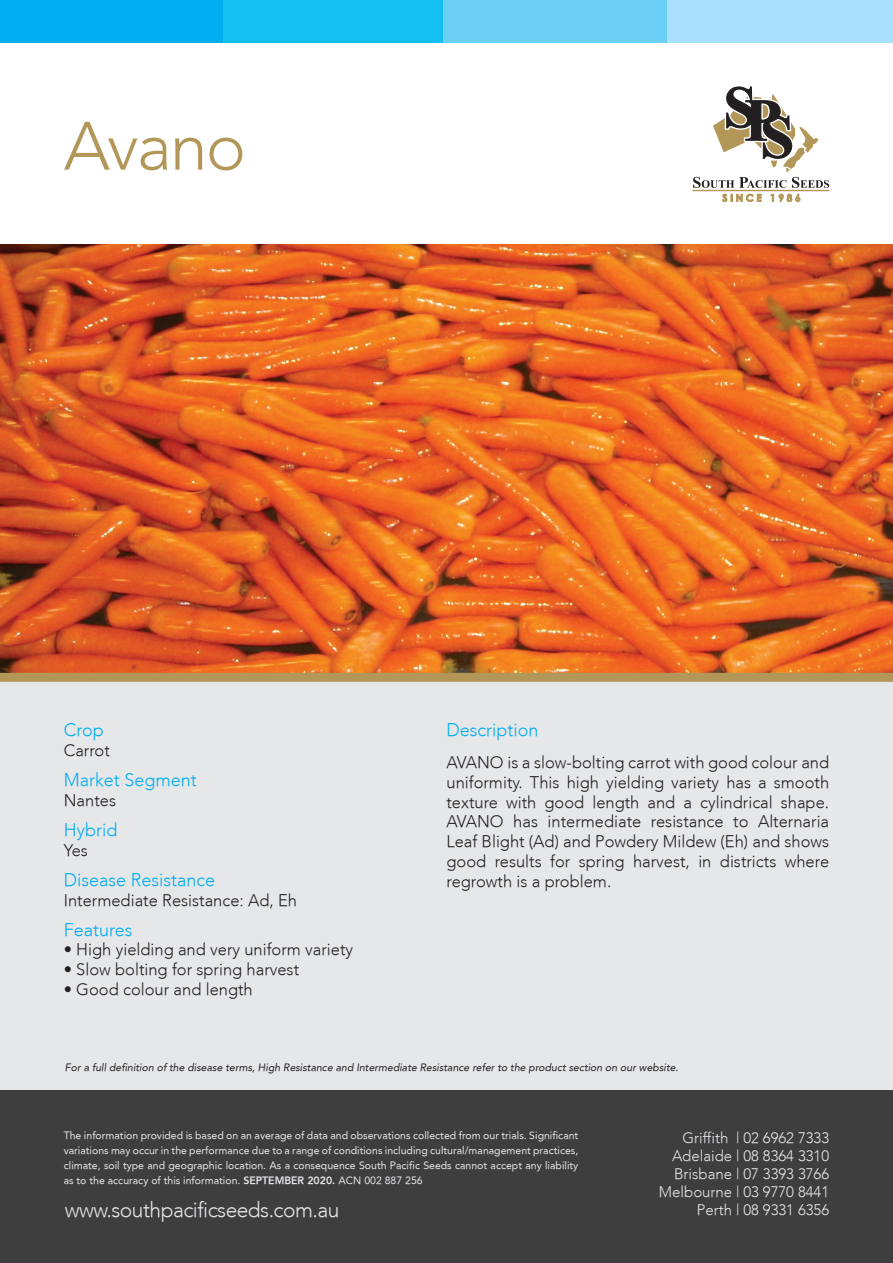
<style>
.page{position:relative;width:893px;height:1263px;background:#fff}
.page>*{position:absolute;margin:0;border:0;box-sizing:border-box;transform-origin:0 0}
.t1{font:300 67.5px "Avenir";letter-spacing:-.025em;color:#b39758}
.t2{font:300 21px "Avenir";letter-spacing:-.025em;color:#e6e7e9}
.t3{font:300 18px "Avenir";color:#00aeef}
.t4{font:300 16.5px/19.8px "Avenir";color:#231f20;text-align:justify}
.t5{font:300 15px/18px "Avenir";color:#e6e7e9;text-align:right}
.t6{font:10.5px/15px "Avenir";color:#e6e7e9;text-align:justify}
.t7{font:italic 10.5px "Avenir";color:#231f20}
.s1{font-weight:800}
</style>
<div class="page">
<img style="left:0;top:244px;width:893px;height:429px">
<div style="left:0;top:677px;width:893px;height:414px;background:#e6e7e9"></div>
<div style="left:0;top:1091px;width:893px;height:172px;background:#3e3e3f"></div>
<div style="left:0;top:0;width:223px;height:43px;background:#00aeef"></div>
<div style="left:223px;top:0;width:224px;height:43px;background:#15c0f2"></div>
<div style="left:444px;top:0;width:224px;height:43px;background:#6bcff6"></div>
<div style="left:668px;top:0;width:225px;height:43px;background:#aae0f9"></div>
<hr style="left:692px;top:190px;width:137px;height:1px;background:#b39758">
<svg style="left:722px;top:194px;width:39px;height:8px"></svg>
<svg style="left:771px;top:194px;width:29px;height:8px"></svg>
<svg style="left:693px;top:86px;width:136px;height:102px"></svg>
<div style="left:0;top:673px;width:893px;height:9px;background:#b39758"></div>
<h1 class="t1" style="left:64px;top:107px;width:184px">Avano</h1>
<p class="t3" style="left:64px;top:720px;width:42px">Crop</p>
<p class="t4" style="left:64px;top:741px;width:48px">Carrot</p>
<p class="t3" style="left:64px;top:769px;width:135px">Market Segment</p>
<p class="t4" style="left:64px;top:790px;width:54px">Nantes</p>
<p class="t3" style="left:64px;top:819px;width:55px">Hybrid</p>
<p class="t4" style="left:64px;top:840px;width:26px">Yes</p>
<p class="t3" style="left:64px;top:869px;width:153px">Disease Resistance</p>
<p class="t4" style="left:64px;top:890px;width:235px">Intermediate Resistance: Ad, Eh</p>
<p class="t3" style="left:64px;top:919px;width:70px">Features</p>
<p class="t4" style="left:64px;top:940px;width:291px">• High yielding and very uniform variety</p>
<p class="t4" style="left:64px;top:960px;width:237px">• Slow bolting for spring harvest</p>
<p class="t4" style="left:64px;top:979px;width:190px">• Good colour and length</p>
<p class="t3" style="left:446px;top:720px;width:93px">Description</p>
<p class="t4" style="left:446px;top:752px;width:384px">AVANO is a slow-bolting carrot with good colour and uniformity. This high yielding variety has a smooth texture with good length and a cylindrical shape.<br>AVANO has intermediate resistance to Alternaria Leaf Blight (Ad) and Powdery Mildew (Eh) and shows good results for spring harvest, in districts where regrowth is a problem.</p>
<p class="t7" style="left:65px;top:1061px;width:615px">For a full definition of the disease terms, High Resistance and Intermediate Resistance refer to the product section on our website.</p>
<p class="t6" style="left:64px;top:1128px;width:516px">The information provided is based on an average of data and observations collected from our trials. Significant variations may occur in the performance due to a range of conditions including cultural/management practices, climate, soil type and geographic location. As a consequence South Pacific Seeds cannot accept any liability as to the accuracy of this information. <span class="s1">SEPTEMBER 2020.</span> ACN 002 887 256</p>
<p class="t5" style="left:659px;top:1129px;width:172px">Griffith | 02 6962 7333<br>Adelaide | 08 8364 3310<br>Brisbane | 07 3393 3766<br>Melbourne | 03 9770 8441<br>Perth | 08 9331 6356</p>
<p class="t2" style="left:65px;top:1197px;width:276px">www.southpacificseeds.com.au</p>
</div>
